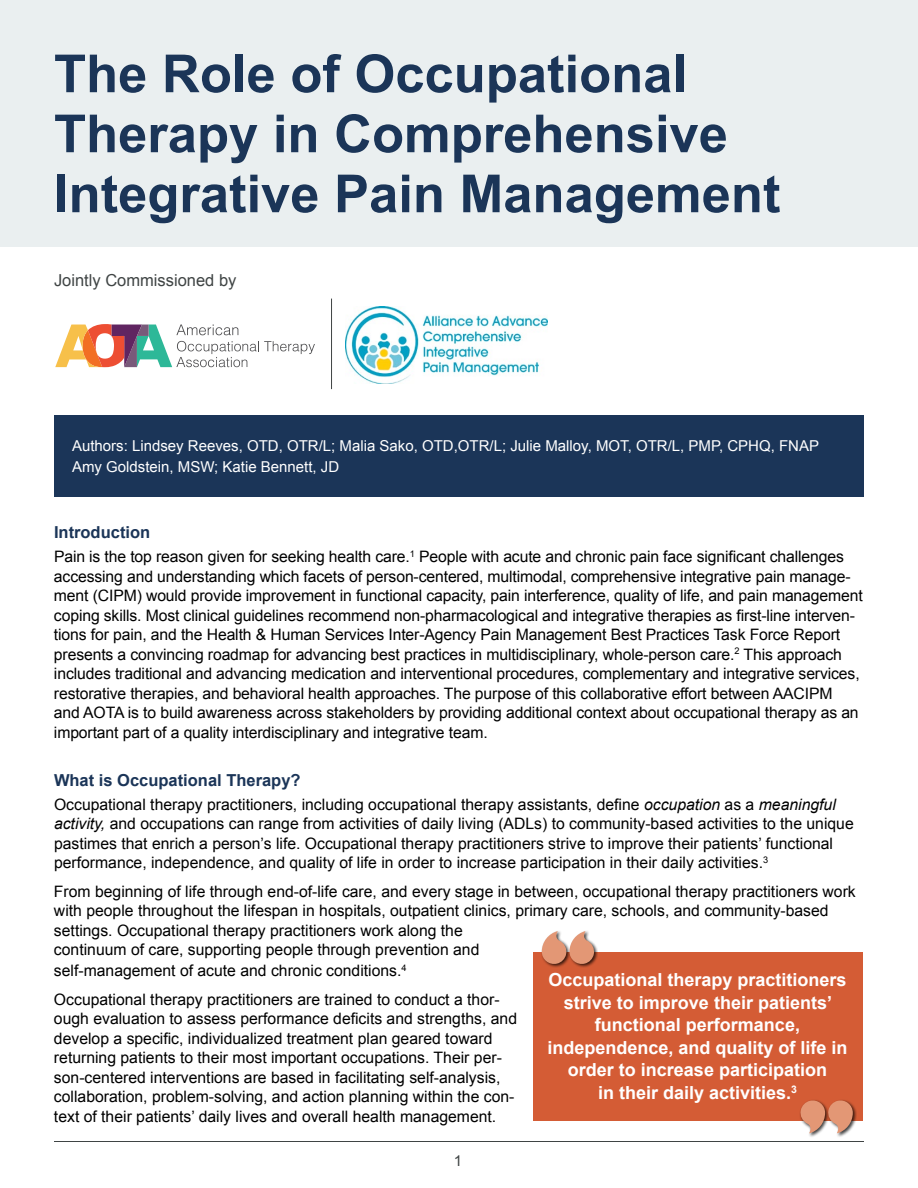
<style>
.page{position:relative;width:918px;height:1188px;background:#fff}
.page>*{position:absolute;margin:0;border:0;box-sizing:border-box;transform-origin:0 0}
.t1{font:700 52.5px/60px "Arial";color:#1b3558}
.t2{font:700 18px/22.5px "Arial";color:#fff;text-align:center}
.t3{font:700 16.5px "Arial";color:#1b3558}
.t4{font:16.5px "Arial";color:#3f4444}
.t5{font:15.75px/19.5px "Arial";color:#000}
.t6{font:15px/21px "Arial";color:#fff}
.t7{font:15px "Arial";color:#3f4444}
.s1{font-style:italic}
</style>
<div class="page">
<hr style="left:54px;top:1141px;width:810px;height:1px;background:#3f4444">
<div style="left:0;top:0;width:918px;height:247px;background:#eaeff0"></div>
<hr style="left:331px;top:299px;width:1px;height:90px;background:#3f4444">
<svg style="left:55px;top:324px;width:260px;height:43px"></svg>
<img style="left:345px;top:307px;width:202px;height:76px">
<div style="left:54px;top:416px;width:810px;height:81px;background:#1b3558"></div>
<div style="left:534px;top:952px;width:329px;height:169px;background:#d45c35"></div>
<div style="left:540px;top:930px;width:58px;height:39px;background:#000;opacity:.75"></div>
<svg style="left:542px;top:931px;width:53px;height:34px"></svg>
<div style="left:799px;top:1099px;width:58px;height:39px;background:#000;opacity:.75"></div>
<svg style="left:800px;top:1099px;width:53px;height:34px"></svg>
<h1 class="t1" style="left:54px;top:46px;width:728px">The Role of Occupational<br>Therapy in Comprehensive<br>Integrative Pain Management</h1>
<p class="t4" style="left:54px;top:269px;width:184px">Jointly Commissioned by</p>
<p class="t6" style="left:72px;top:436px;width:749px">Authors: Lindsey Reeves, OTD, OTR/L; Malia Sako, OTD,OTR/L; Julie Malloy, MOT, OTR/L, PMP, CPHQ, FNAP<br>Amy Goldstein, MSW; Katie Bennett, JD</p>
<p class="t3" style="left:54px;top:521px;width:98px">Introduction</p>
<p class="t5" style="left:54px;top:547px;width:810px">Pain is the top reason given for seeking health care.<sup>1</sup> People with acute and chronic pain face significant challenges accessing and understanding which facets of person-centered, multimodal, comprehensive integrative pain manage&shy;ment (CIPM) would provide improvement in functional capacity, pain interference, quality of life, and pain management coping skills. Most clinical guidelines recommend non-pharmacological and integrative therapies as first-line interven&shy;tions for pain, and the Health &amp; Human Services Inter-Agency Pain Management Best Practices Task Force Report presents a convincing roadmap for advancing best practices in multidisciplinary, whole-person care.<sup>2</sup> This approach includes traditional and advancing medication and interventional procedures, complementary and integrative services, restorative therapies, and behavioral health approaches. The purpose of this collaborative effort between AACIPM<br>and AOTA is to build awareness across stakeholders by providing additional context about occupational therapy as an important part of a quality interdisciplinary and integrative team.</p>
<p class="t3" style="left:54px;top:769px;width:248px">What is Occupational Therapy?</p>
<p class="t5" style="left:54px;top:795px;width:801px">Occupational therapy practitioners, including occupational therapy assistants, define <span class="s1">occupation</span> as a <span class="s1">meaningful activity,</span> and occupations can range from activities of daily living (ADLs) to community-based activities to the unique pastimes that enrich a person’s life. Occupational therapy practitioners strive to improve their patients’ functional performance, independence, and quality of life in order to increase participation in their daily activities.<sup>3</sup></p>
<p class="t5" style="left:54px;top:882px;width:803px">From beginning of life through end-of-life care, and every stage in between, occupational therapy practitioners work with people throughout the lifespan in hospitals, outpatient clinics, primary care, schools, and community-based settings. Occupational therapy practitioners work along the<br>continuum of care, supporting people through prevention and</p>
<p class="t5" style="left:54px;top:957px;width:447px;line-height:28.5px">self-management of acute and chronic conditions.<sup>4<br></sup>Occupational therapy practitioners are trained to conduct a thor-</p>
<p class="t5" style="left:54px;top:1009px;width:465px">ough evaluation to assess performance deficits and strengths, and develop a specific, individualized treatment plan geared toward returning patients to their most important occupations. Their per&shy;son-centered interventions are based in facilitating self-analysis, collaboration, problem-solving, and action planning within the con&shy;text of their patients’ daily lives and overall health management.</p>
<p class="t2" style="left:547px;top:969px;width:302px">Occupational therapy practitioners strive to improve their patients’ functional performance, independence, and quality of life in order to increase participation<br>in their daily activities.<sup>3</sup></p>
<p class="t7" style="left:454px;top:1151px;width:10px">1</p>
</div>
